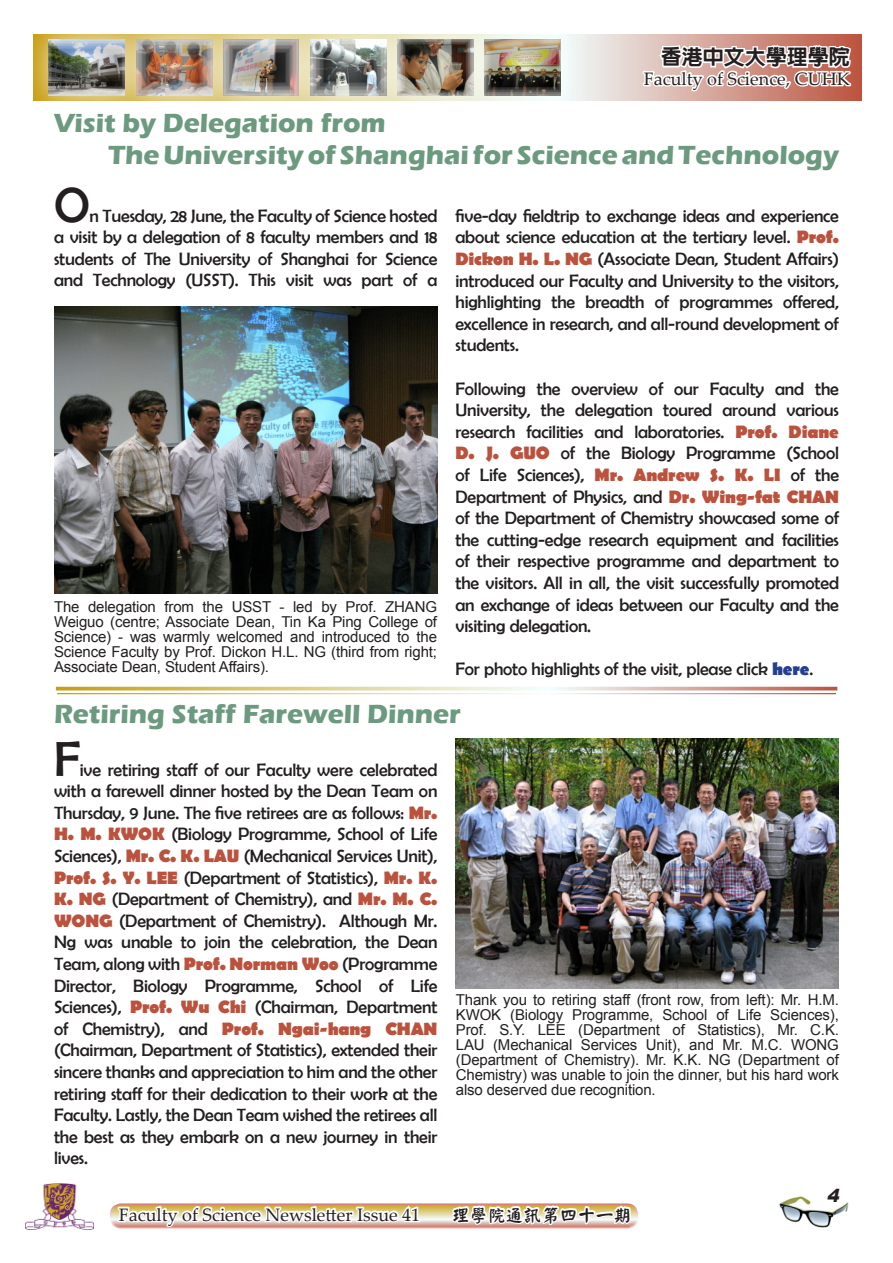
<style>
.page{position:relative;width:893px;height:1263px;background:#fff}
.page>*{position:absolute;margin:0;border:0;box-sizing:border-box;transform-origin:0 0}
.t1{font:49.5px "Berlin Sans FB";color:#231f20}
.t2{font:700 27px "Eras ITC";color:#6c9a7f}
.t3{font:800 21px "New Gothic";color:#231f20}
.t4{font:18px/21.6px "Berlin Sans FB";letter-spacing:-.01em;color:#231f20;text-align:justify}
.t5{font:18px "Palatino Linotype";color:#231f20}
.t6{font:18px "DF Yan Kai W5 WINP BF";color:#231f20}
.t7{font:italic 900 18px "Arial";color:#231f20}
.t8{font:15px/15px "Arial";letter-spacing:-.01em;color:#231f20;text-align:justify}
.s1{font-weight:700;color:#bb523d}
.s2{font-weight:700;color:#253f8e}
</style>
<div class="page">
<svg style="left:587px;top:34px;width:275px;height:67px;background:#e1cac4"></svg>
<svg style="left:641px;top:34px;width:212px;height:67px"></svg>
<div style="left:19px;top:10px;width:132px;height:112px;background:#fff;opacity:.75"></div>
<img style="left:49px;top:40px;width:58px;height:56px">
<div style="left:107px;top:10px;width:131px;height:112px;background:#fff;opacity:.75"></div>
<img style="left:136px;top:40px;width:58px;height:56px">
<div style="left:455px;top:10px;width:132px;height:112px;background:#fff;opacity:.75"></div>
<img style="left:500px;top:40px;width:61px;height:56px">
<div style="left:368px;top:10px;width:132px;height:112px;background:#fff;opacity:.75"></div>
<img style="left:413px;top:40px;width:61px;height:56px">
<div style="left:281px;top:10px;width:132px;height:112px;background:#fff;opacity:.75"></div>
<img style="left:325px;top:40px;width:61px;height:56px">
<div style="left:194px;top:10px;width:131px;height:112px;background:#fff;opacity:.75"></div>
<img style="left:223px;top:40px;width:76px;height:56px">
<img style="left:54px;top:307px;width:383px;height:287px">
<img style="left:456px;top:739px;width:383px;height:249px">
<img style="left:779px;top:1196px;width:70px;height:32px">
<img style="left:26px;top:1183px;width:67px;height:47px">
<svg style="left:111px;top:1203px;width:526px;height:26px"></svg>
<p class="t3" style="left:661px;top:46px;width:190px">香港中文大學理學院</p>
<p class="t5" style="left:644px;top:66px;width:207px">Faculty of Science, CUHK</p>
<p class="t2" style="left:54px;top:107px;width:333px">Visit by Delegation from</p>
<p class="t2" style="left:108px;top:140px;width:732px">The University of Shanghai for Science and Technology</p>
<p class="t1" style="left:54px;top:177px;width:37px">O</p>
<p class="t4" style="left:54px;top:205px;width:385px;text-indent:35px">n Tuesday, 28 June, the Faculty of Science hosted a visit by a delegation of 8 faculty members and 18 students of The University of Shanghai for Science and Technology (USST). This visit was part of a</p>
<p class="t4" style="left:455px;top:205px;width:385px">five-day fieldtrip to exchange ideas and experience about science education at the tertiary level. <span class="s1">Prof.<br>Dickon H. L. NG</span> (Associate Dean, Student Affairs) introduced our Faculty and University to the visitors, highlighting the breadth of programmes offered, excellence in research, and all-round development of students.</p>
<p class="t4" style="left:455px;top:377px;width:385px">Following the overview of our Faculty and the University, the delegation toured around various research facilities and laboratories. <span class="s1">Prof. Diane D. J. GUO</span> of the Biology Programme (School of Life Sciences), <span class="s1">Mr. Andrew S. K. LI</span> of the Department of Physics, and <span class="s1">Dr. Wing-fat CHAN </span>of the Department of Chemistry showcased some of the cutting-edge research equipment and facilities of their respective programme and department to the visitors. All in all, the visit successfully promoted an exchange of ideas between our Faculty and the visiting delegation.</p>
<p class="t4" style="left:455px;top:658px;width:359px">For photo highlights of the visit, please click <span class="s2">here</span>.</p>
<p class="t2" style="left:54px;top:699px;width:408px">Retiring Staff Farewell Dinner</p>
<p class="t1" style="left:54px;top:731px;width:28px">F</p>
<p class="t8" style="left:54px;top:599px;width:385px">The delegation from the USST - led by Prof. ZHANG Weiguo (centre; Associate Dean, Tin Ka Ping College of Science) - was warmly welcomed and introduced to the Science Faculty by Prof. Dickon H.L. NG (third from right; Associate Dean, Student Affairs).</p>
<p class="t4" style="left:54px;top:758px;width:385px;text-indent:26px">ive retiring staff of our Faculty were celebrated with a farewell dinner hosted by the Dean Team on Thursday, 9 June. The five retirees are as follows: <span class="s1">Mr.<br>H. M. KWOK</span> (Biology Programme, School of Life Sciences), <span class="s1">Mr. C. K. LAU</span> (Mechanical Services Unit), <span class="s1">Prof. S. Y. LEE</span> (Department of Statistics), <span class="s1">Mr. K.<br>K. NG</span> (Department of Chemistry), and <span class="s1">Mr. M. C.<br>WONG</span> (Department of Chemistry). Although Mr.<br>Ng was unable to join the celebration, the Dean Team, along with <span class="s1">Prof. Norman Woo</span> (Programme Director, Biology Programme, School of Life Sciences), <span class="s1">Prof. Wu Chi</span> (Chairman, Department of Chemistry), and <span class="s1">Prof. Ngai-hang CHAN </span>(Chairman, Department of Statistics), extended their sincere thanks and appreciation to him and the other retiring staff for their dedication to their work at the Faculty. Lastly, the Dean Team wished the retirees all the best as they embark on a new journey in their lives.</p>
<p class="t8" style="left:456px;top:992px;width:385px">Thank you to retiring staff (front row, from left): Mr. H.M.<br>KWOK (Biology Programme, School of Life Sciences), Prof. S.Y. LEE (Department of Statistics), Mr. C.K.<br>LAU (Mechanical Services Unit), and Mr. M.C. WONG (Department of Chemistry). Mr. K.K. NG (Department of Chemistry) was unable to join the dinner, but his hard work also deserved due recognition.</p>
<p class="t5" style="left:119px;top:1201px;width:303px">Faculty of Science Newsletter Issue 41</p>
<p class="t6" style="left:452px;top:1206px;width:181px">理學院通訊第四十一期</p>
<p class="t7" style="left:827px;top:1184px;width:14px">4</p>
</div>
